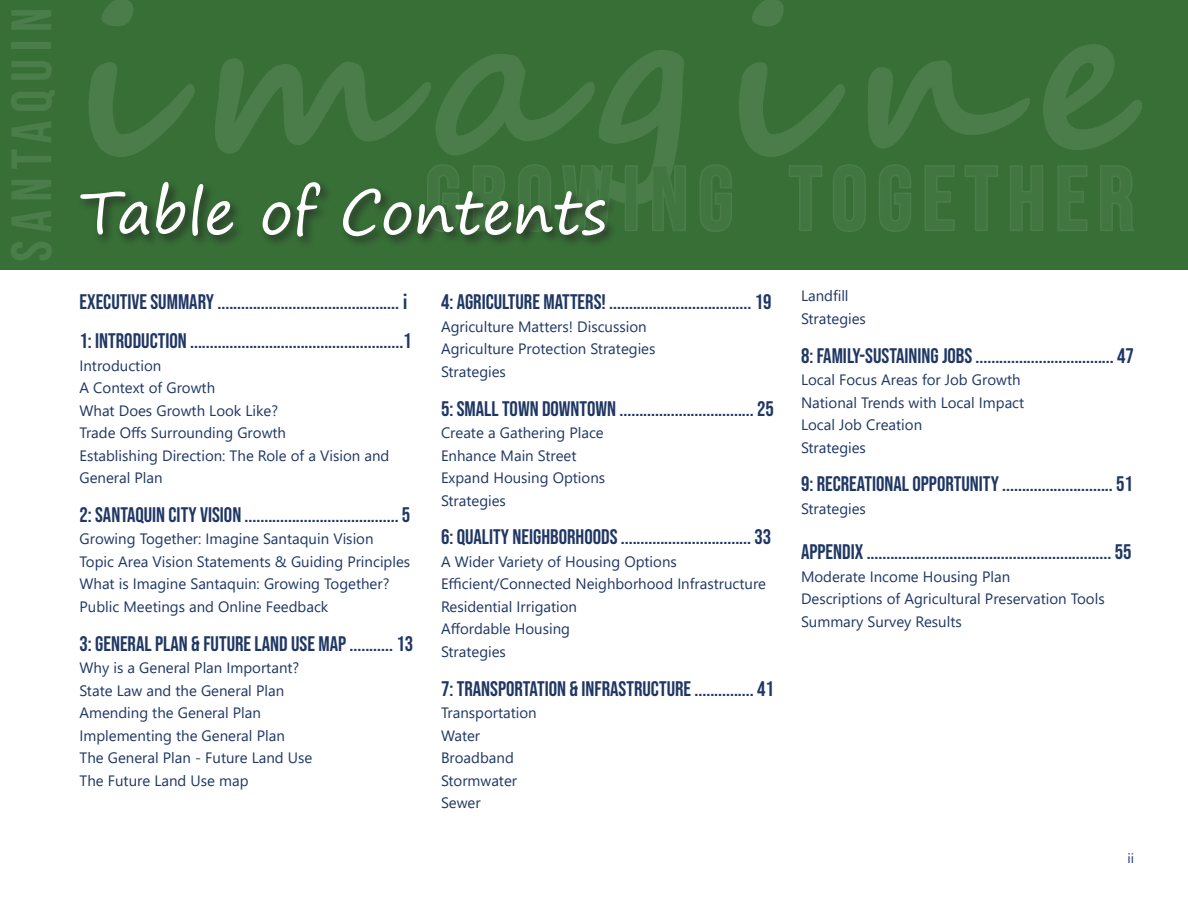
<style>
.page{position:relative;width:1188px;height:918px;background:#fff}
.page>*{position:absolute;margin:0;border:0;box-sizing:border-box;transform-origin:0 0}
.t1{font:60px "Segoe Print";color:#fff}
.t2{font:21px/38.7px "Bebas Neue";color:#1f3764}
.t3{font:15px/22.5px "Segoe UI";color:#1f3764}
.t4{font:13.5px "Segoe UI";color:#1f3764}
.s1{font-family:"Segoe UI";font-weight:600}
</style>
<div class="page">
<div style="left:0;top:0;width:1188px;height:270px;background:#376f37"></div>
<div style="left:77px;top:179px;width:540px;height:70px;background:#231f20;opacity:.75"></div>
<h1 class="t1" style="left:80px;top:159px;width:529px">Table of Contents</h1>
<h2 class="t2" style="left:80px;top:283px;width:334px">EXECUTIVE SUMMARY .............................................. <span class="s1">i<br></span>1: INTRODUCTION ......................................................1</h2>
<p class="t3" style="left:80px;top:353px;width:311px">Introduction<br>A Context of Growth<br>What Does Growth Look Like?<br>Trade Offs Surrounding Growth<br>Establishing Direction: The Role of a Vision and<br>General Plan</p>
<h2 class="t2" style="left:80px;top:495px;width:332px">2: SANTAQUIN CITY VISION ....................................... 5</h2>
<p class="t3" style="left:80px;top:526px;width:332px">Growing Together: Imagine Santaquin Vision Topic Area Vision Statements &amp; Guiding Principles What is Imagine Santaquin: Growing Together?<br>Public Meetings and Online Feedback</p>
<h2 class="t2" style="left:80px;top:624px;width:335px">3: GENERAL PLAN &amp; FUTURE LAND USE MAP ........... 13</h2>
<p class="t3" style="left:80px;top:655px;width:234px">Why is a General Plan Important?<br>State Law and the General Plan<br>Amending the General Plan<br>Implementing the General Plan<br>The General Plan - Future Land Use<br>The Future Land Use map</p>
<h2 class="t2" style="left:441px;top:283px;width:332px">4: AGRICULTURE MATTERS! .................................... 19</h2>
<p class="t3" style="left:441px;top:314px;width:216px">Agriculture Matters! Discussion<br>Agriculture Protection Strategies<br>Strategies</p>
<h2 class="t2" style="left:441px;top:389px;width:334px">5: SMALL TOWN DOWNTOWN .................................. 25</h2>
<p class="t3" style="left:441px;top:420px;width:166px">Create a Gathering Place<br>Enhance Main Street<br>Expand Housing Options<br>Strategies</p>
<h2 class="t2" style="left:441px;top:517px;width:332px">6: QUALITY NEIGHBORHOODS ................................. 33</h2>
<p class="t3" style="left:441px;top:549px;width:327px">A Wider Variety of Housing Options<br>Efficient/Connected Neighborhood Infrastructure<br>Residential Irrigation<br>Affordable Housing<br>Strategies</p>
<h2 class="t2" style="left:441px;top:669px;width:334px">7: TRANSPORTATION &amp; INFRASTRUCTURE ............... 41</h2>
<p class="t3" style="left:441px;top:700px;width:97px">Transportation<br>Water<br>Broadband<br>Stormwater<br>Sewer</p>
<p class="t3" style="left:801px;top:284px;width:67px">Landfill<br>Strategies</p>
<h2 class="t2" style="left:801px;top:336px;width:334px">8: FAMILY-SUSTAINING JOBS ................................... 47</h2>
<p class="t3" style="left:801px;top:367px;width:225px">Local Focus Areas for Job Growth<br>National Trends with Local Impact<br>Local Job Creation<br>Strategies</p>
<h2 class="t2" style="left:801px;top:465px;width:334px">9: RECREATIONAL OPPORTUNITY ............................ 51</h2>
<p class="t3" style="left:801px;top:496px;width:67px">Strategies</p>
<h2 class="t2" style="left:801px;top:532px;width:332px">APPENDIX .............................................................. 55</h2>
<p class="t3" style="left:801px;top:564px;width:305px">Moderate Income Housing Plan<br>Descriptions of Agricultural Preservation Tools<br>Summary Survey Results</p>
<p class="t4" style="left:1127px;top:846px;width:8px">ii</p>
</div>
